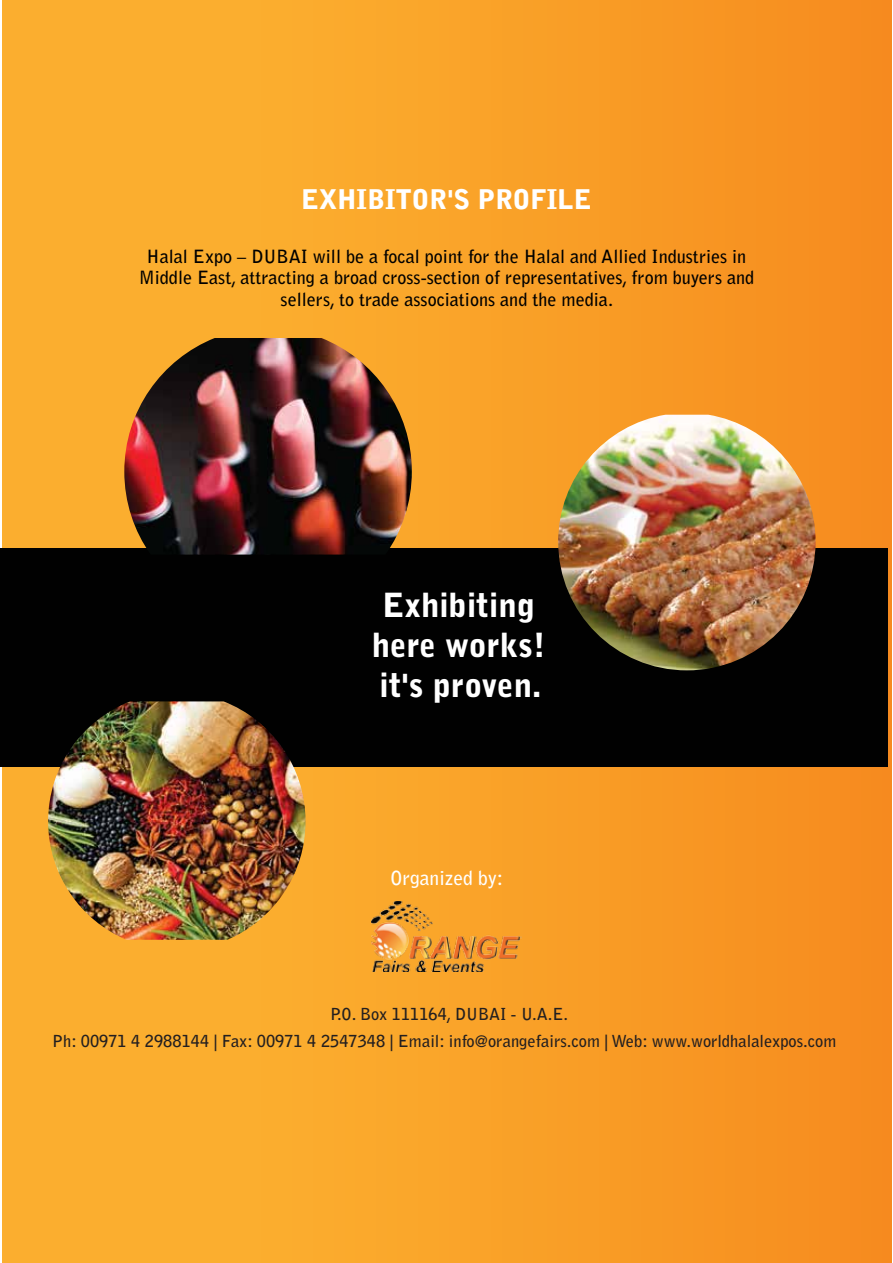
<style>
.page{position:relative;width:893px;height:1263px;background:#fff}
.page>*{position:absolute;margin:0;border:0;box-sizing:border-box;transform-origin:0 0}
.t1{font:900 33.15px/39.8px "Bell Gothic Std";color:#fff;text-align:center}
.t2{font:900 27px "Bell Gothic Std";color:#fff}
.t3{font:700 19.5px "Bell Gothic Std";color:#fff}
.t4{font:700 18.15px/21.8px "Bell Gothic Std";color:#000;text-align:center}
.t5{font:700 16.5px/27px "Bell Gothic Std";color:#231f20;text-align:center}
</style>
<div class="page">
<div style="left:2px;top:0;width:890px;height:1263px;background:linear-gradient(to right,#fcb632,#f68e1f)"></div>
<img style="left:372px;top:902px;width:149px;height:70px">
<div style="left:0;top:548px;width:888px;height:218px;background:#010101"></div>
<img style="left:558px;top:415px;width:258px;height:255px">
<img style="left:48px;top:701px;width:258px;height:239px">
<img style="left:124px;top:338px;width:288px;height:217px">
<h2 class="t2" style="left:301px;top:183px;width:292px">EXHIBITOR'S PROFILE</h2>
<p class="t4" style="left:139px;top:245px;width:617px">Halal Expo – DUBAI will be a focal point for the Halal and Allied Industries in<br>Middle East, attracting a broad cross-section of representatives, from buyers and sellers, to trade associations and the media.</p>
<h1 class="t1" style="left:372px;top:586px;width:176px">Exhibiting here works! it's proven.</h1>
<p class="t3" style="left:391px;top:866px;width:114px">Organized by:</p>
<p class="t5" style="left:52px;top:1001px;width:785px">P.O. Box 111164, DUBAI - U.A.E.<br>Ph: 00971 4 2988144 | Fax: 00971 4 2547348 | Email: info@orangefairs.com | Web: www.worldhalalexpos.com</p>
</div>
